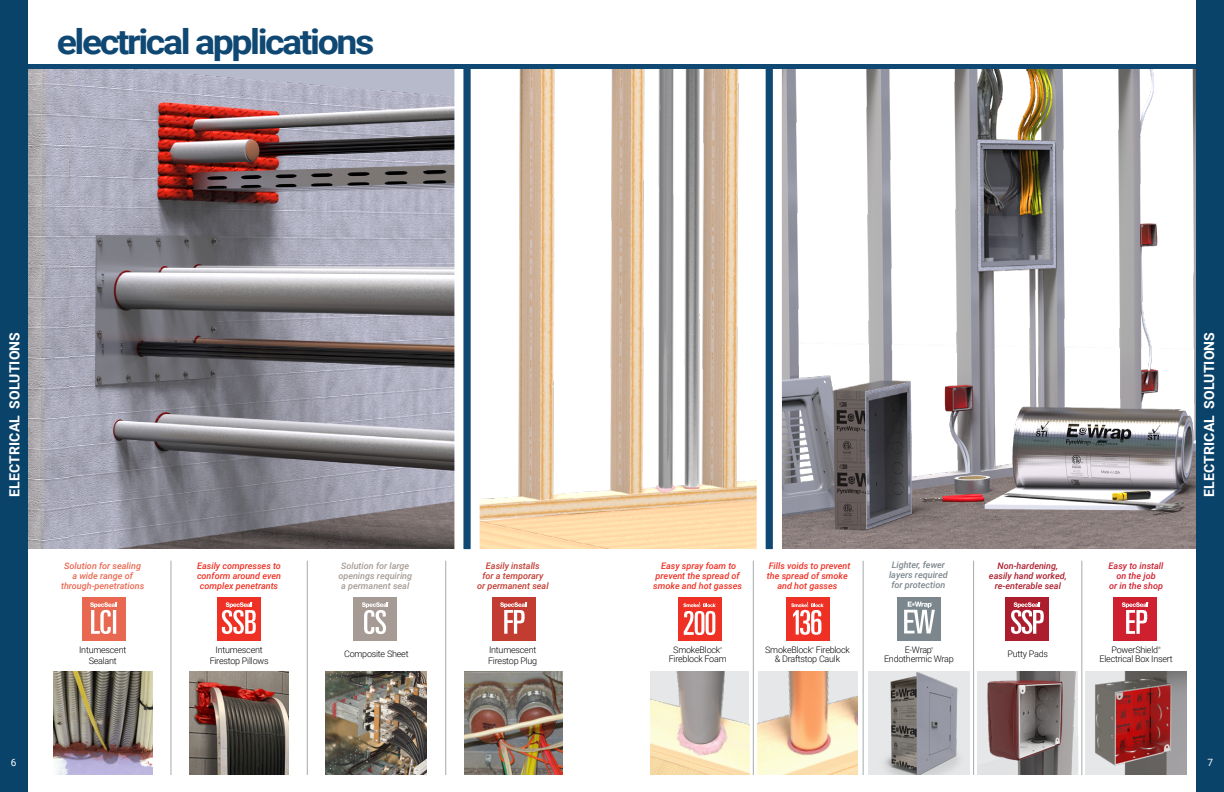
<style>
.page{position:relative;width:1224px;height:792px;background:#fff}
.page>*{position:absolute;margin:0;border:0;box-sizing:border-box;transform-origin:0 0}
.t1{font:700 34.7px "Roboto";letter-spacing:-.065em;color:#104874;scale:1.08 1}
.t2{font:700 14px "Roboto";letter-spacing:.01em;color:#fff}
.t3{font:10px "Roboto";color:#fff}
.t4{font:300 9px/10.3px "Roboto";letter-spacing:-.025em;color:#000;text-align:center}
.t5{font:italic 500 9px/10px "Roboto";color:#ee3124;text-align:center}
.t6{font:italic 500 9px/10px "Roboto";color:#e96852;text-align:center}
.t7{font:italic 500 9px/10px "Roboto";color:#a59b94;text-align:center}
.t8{font:italic 500 9px/10px "Roboto";color:#ac1e2d;text-align:center}
.t9{font:italic 500 9px/10px "Roboto";color:#c23c32;text-align:center}
.t10{font:italic 500 9px/10px "Roboto";color:#7c878d}
.t11{font:italic 500 9px/10px "Roboto";color:#ce202f;text-align:center}
.t12{font:300 3.3px "Roboto";color:#000}
.t13{font:300 2.6px "Roboto";color:#000}
</style>
<div class="page">
<img style="left:28px;top:69px;width:41px;height:479px">
<img style="left:69px;top:69px;width:385px;height:479px">
<img style="left:782px;top:69px;width:414px;height:479px">
<img style="left:480px;top:69px;width:277px;height:479px">
<div style="left:757px;top:58px;width:25px;height:500px;background:#104874;border:9px solid #fff"></div>
<div style="left:454px;top:58px;width:26px;height:500px;background:#104874;border:9px solid #fff"></div>
<div style="left:20px;top:64px;width:1184px;height:5px;background:#104874"></div>
<div style="left:0;top:0;width:28px;height:792px;background:#0a436a"></div>
<div style="left:1196px;top:0;width:28px;height:792px;background:#0a436a"></div>
<img style="left:758px;top:672px;width:100px;height:103px">
<img style="left:650px;top:672px;width:99px;height:103px">
<img style="left:53px;top:672px;width:99px;height:103px">
<img style="left:1086px;top:672px;width:100px;height:103px">
<img style="left:464px;top:672px;width:98px;height:103px">
<img style="left:190px;top:672px;width:99px;height:103px">
<img style="left:977px;top:672px;width:101px;height:103px">
<div style="left:217px;top:597px;width:44px;height:44px;background:#ee3124"></div>
<svg style="left:222px;top:602px;width:34px;height:32px"></svg>
<div style="left:354px;top:597px;width:43px;height:44px;background:#a59b94"></div>
<svg style="left:362px;top:602px;width:27px;height:32px"></svg>
<div style="left:1113px;top:597px;width:44px;height:44px;background:#ce202f"></div>
<svg style="left:1122px;top:602px;width:27px;height:32px"></svg>
<div style="left:1005px;top:597px;width:44px;height:44px;background:#ac1e2d"></div>
<svg style="left:1011px;top:602px;width:33px;height:32px"></svg>
<div style="left:786px;top:597px;width:43px;height:44px;background:#ee3124"></div>
<svg style="left:791px;top:602px;width:33px;height:33px"></svg>
<div style="left:678px;top:597px;width:44px;height:44px;background:#ee3124"></div>
<svg style="left:683px;top:602px;width:33px;height:33px"></svg>
<div style="left:897px;top:597px;width:43px;height:44px;background:#7c878d"></div>
<svg style="left:904px;top:602px;width:31px;height:31px"></svg>
<img style="left:326px;top:672px;width:101px;height:103px">
<div style="left:82px;top:597px;width:43px;height:44px;background:#e96852"></div>
<svg style="left:90px;top:602px;width:28px;height:32px"></svg>
<div style="left:492px;top:597px;width:43px;height:44px;background:#c23c32"></div>
<svg style="left:500px;top:602px;width:28px;height:32px"></svg>
<div style="left:868px;top:672px;width:102px;height:103px;background:#e6e7e8"></div>
<img style="left:885px;top:672px;width:74px;height:103px">
<hr style="left:973px;top:561px;width:1px;height:214px;background:#a7a9ac">
<hr style="left:863px;top:561px;width:1px;height:214px;background:#a7a9ac">
<hr style="left:753px;top:561px;width:1px;height:214px;background:#a7a9ac">
<hr style="left:1082px;top:561px;width:1px;height:214px;background:#a7a9ac">
<hr style="left:446px;top:561px;width:1px;height:214px;background:#a7a9ac">
<hr style="left:171px;top:561px;width:1px;height:214px;background:#a7a9ac">
<hr style="left:307px;top:561px;width:1px;height:214px;background:#a7a9ac">
<h1 class="t1" style="left:57px;top:17px;width:296px">electrical applications</h1>
<h2 class="t2" style="left:5px;top:497px;width:166px;rotate:-90deg">ELECTRICAL SOLUTIONS</h2>
<h2 class="t2" style="left:1199px;top:497px;width:166px;rotate:-90deg">ELECTRICAL SOLUTIONS</h2>
<p class="t10" style="left:889px;top:560px;width:60px">Lighter, fewer layers required for protection</p>
<p class="t6" style="left:61px;top:560px;width:85px">Solution for sealing a wide range of through-penetrations</p>
<p class="t5" style="left:197px;top:560px;width:86px">Easily compresses to conform around even complex penetrants</p>
<p class="t7" style="left:338px;top:560px;width:75px">Solution for large openings requiring a permanent seal</p>
<p class="t8" style="left:989px;top:560px;width:79px">Non-hardening, easily hand worked, re-enterable seal</p>
<p class="t5" style="left:653px;top:560px;width:90px">Easy spray foam to prevent the spread of smoke and hot gasses</p>
<p class="t9" style="left:477px;top:560px;width:73px">Easily installs<br>for a temporary<br>or permanent seal</p>
<p class="t5" style="left:767px;top:560px;width:85px">Fills voids to prevent the spread of smoke and hot gasses</p>
<p class="t11" style="left:1109px;top:560px;width:56px">Easy to install on the job<br>or in the shop</p>
<p class="t4" style="left:79px;top:645px;width:49px">Intumescent<br>Sealant</p>
<p class="t4" style="left:210px;top:645px;width:60px">Intumescent<br>Firestop Pillows</p>
<p class="t4" style="left:344px;top:649px;width:66px">Composite Sheet</p>
<p class="t4" style="left:488px;top:645px;width:51px;text-align:left">Intumescent<br>Firestop Plug</p>
<p class="t4" style="left:673px;top:645px;width:48px">SmokeBlock</p>
<p class="t13" style="left:720px;top:646px;width:4px">®</p>
<p class="t4" style="left:669px;top:654px;width:59px">Fireblock Foam</p>
<p class="t4" style="left:765px;top:645px;width:86px">SmokeBlock Fireblock</p>
<p class="t13" style="left:812px;top:646px;width:4px">®</p>
<p class="t4" style="left:775px;top:654px;width:67px">&amp; Draftstop Caulk</p>
<p class="t4" style="left:905px;top:645px;width:29px">E-Wrap</p>
<p class="t13" style="left:931px;top:647px;width:4px">®</p>
<p class="t4" style="left:884px;top:654px;width:71px">Endothermic Wrap</p>
<p class="t4" style="left:1008px;top:649px;width:42px">Putty Pads</p>
<p class="t4" style="left:1111px;top:645px;width:48px">PowerShield</p>
<p class="t12" style="left:1158px;top:646px;width:4px">®</p>
<p class="t4" style="left:1100px;top:654px;width:75px">Electrical Box Insert</p>
<p class="t3" style="left:11px;top:756px;width:7px">6</p>
<p class="t3" style="left:1208px;top:756px;width:7px">7</p>
</div>
